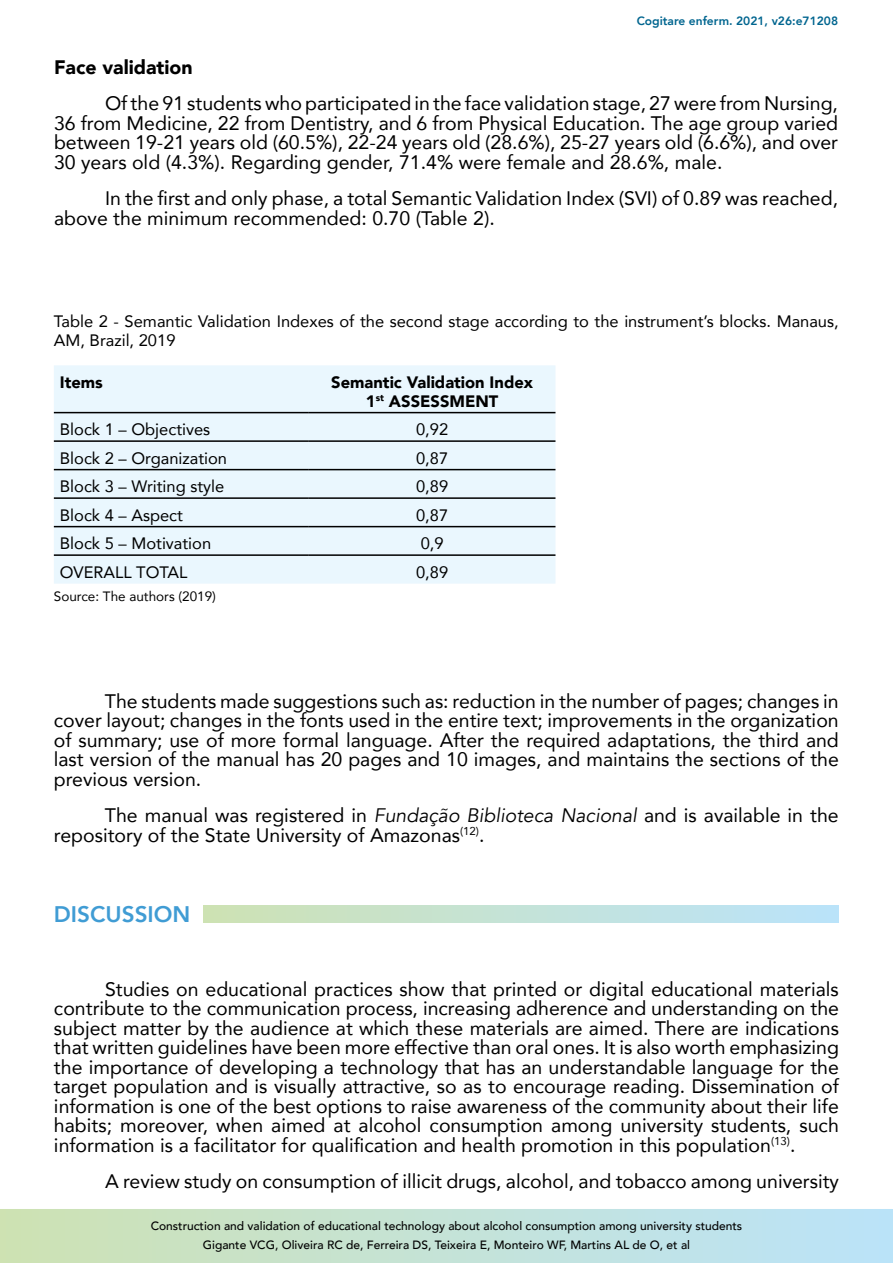
<style>
.page{position:relative;width:893px;height:1263px;background:#fff}
.page>*{position:absolute;margin:0;border:0;box-sizing:border-box;transform-origin:0 0}
.t1{font:800 22.5px "Avenir";color:#409cd4}
.t2{font:19.5px/19.5px "Avenir";color:#000;text-align:justify}
.t3{font:900 19.5px "Avenir";color:#000}
.t4{font:16.5px/18.8px "Avenir";color:#000}
.t5{font:900 16.5px/18.8px "Avenir";color:#000;text-align:center}
.t6{font:13.5px "Avenir";color:#000}
.t7{font:500 12px/18.6px "Avenir";color:#000;text-align:center}
.t8{font:800 12px "Avenir";color:#00658f}
.s1{font-style:italic}
</style>
<div class="page">
<svg style="left:0;top:1209px;width:893px;height:54px;background:#c4e2d6"></svg>
<div style="left:54px;top:365px;width:501px;height:219px;background:#eaf7fe"></div>
<hr style="left:54px;top:412px;width:255px;height:1px;background:#000">
<hr style="left:309px;top:412px;width:246px;height:1px;background:#000">
<hr style="left:54px;top:440px;width:255px;height:2px;background:#000">
<hr style="left:309px;top:440px;width:246px;height:2px;background:#000">
<hr style="left:54px;top:469px;width:255px;height:1px;background:#000">
<hr style="left:309px;top:469px;width:246px;height:1px;background:#000">
<hr style="left:54px;top:497px;width:255px;height:2px;background:#000">
<hr style="left:309px;top:497px;width:246px;height:2px;background:#000">
<hr style="left:54px;top:526px;width:255px;height:1px;background:#000">
<hr style="left:309px;top:526px;width:246px;height:1px;background:#000">
<hr style="left:54px;top:554px;width:255px;height:2px;background:#000">
<hr style="left:309px;top:554px;width:246px;height:2px;background:#000">
<div style="left:204px;top:905px;width:635px;height:17px;background:linear-gradient(to right,#cee2b4,#bae3fb)"></div>
<p class="t8" style="left:637px;top:12px;width:203px">Cogitare enferm. 2021, v26:e71208</p>
<p class="t3" style="left:54px;top:50px;width:140px">Face validation</p>
<p class="t2" style="left:54px;top:93px;width:786px;text-indent:51px">Of the 91 students who participated in the face validation stage, 27 were from Nursing, 36 from Medicine, 22 from Dentistry, and 6 from Physical Education. The age group varied between 19-21 years old (60.5%), 22-24 years old (28.6%), 25-27 years old (6.6%), and over 30 years old (4.3%). Regarding gender, 71.4% were female and 28.6%, male.</p>
<p class="t2" style="left:54px;top:188px;width:786px;text-indent:51px">In the first and only phase, a total Semantic Validation Index (SVI) of 0.89 was reached, above the minimum recommended: 0.70 (Table 2).</p>
<p class="t4" style="left:54px;top:311px;width:786px">Table 2 - Semantic Validation Indexes of the second stage according to the instrument’s blocks. Manaus,<br>AM, Brazil, 2019</p>
<p class="t5" style="left:60px;top:372px;width:45px">Items</p>
<p class="t5" style="left:331px;top:372px;width:203px">Semantic Validation Index<br>1<sup>st</sup> ASSESSMENT</p>
<p class="t4" style="left:60px;top:419px;width:152px">Block 1 – Objectives</p>
<p class="t4" style="left:416px;top:419px;width:34px">0,92</p>
<p class="t4" style="left:60px;top:448px;width:169px">Block 2 – Organization</p>
<p class="t4" style="left:416px;top:448px;width:34px">0,87</p>
<p class="t4" style="left:60px;top:476px;width:166px">Block 3 – Writing style</p>
<p class="t4" style="left:416px;top:476px;width:34px">0,89</p>
<p class="t4" style="left:60px;top:505px;width:125px">Block 4 – Aspect</p>
<p class="t4" style="left:416px;top:505px;width:34px">0,87</p>
<p class="t4" style="left:60px;top:533px;width:153px">Block 5 – Motivation</p>
<p class="t4" style="left:421px;top:533px;width:24px">0,9</p>
<p class="t4" style="left:60px;top:562px;width:129px">OVERALL TOTAL</p>
<p class="t4" style="left:416px;top:562px;width:34px">0,89</p>
<p class="t6" style="left:54px;top:585px;width:164px">Source: The authors (2019)</p>
<p class="t2" style="left:54px;top:691px;width:787px;text-indent:51px">The students made suggestions such as: reduction in the number of pages; changes in cover layout; changes in the fonts used in the entire text; improvements in the organization of summary; use of more formal language. After the required adaptations, the third and last version of the manual has 20 pages and 10 images, and maintains the sections of the previous version.</p>
<p class="t2" style="left:54px;top:805px;width:786px;text-indent:51px">The manual was registered in <span class="s1">Fundação Biblioteca Nacional</span> and is available in the repository of the State University of Amazonas<sup>(12)</sup>.</p>
<p class="t1" style="left:54px;top:896px;width:138px">DISCUSSION</p>
<p class="t2" style="left:54px;top:979px;width:786px;text-indent:51px">Studies on educational practices show that printed or digital educational materials contribute to the communication process, increasing adherence and understanding on the subject matter by the audience at which these materials are aimed. There are indications that written guidelines have been more effective than oral ones. It is also worth emphasizing the importance of developing a technology that has an understandable language for the target population and is visually attractive, so as to encourage reading. Dissemination of information is one of the best options to raise awareness of the community about their life habits; moreover, when aimed at alcohol consumption among university students, such information is a facilitator for qualification and health promotion in this population<sup>(13)</sup>.</p>
<p class="t2" style="left:105px;top:1171px;width:735px">A review study on consumption of illicit drugs, alcohol, and tobacco among university</p>
<p class="t7" style="left:151px;top:1216px;width:593px">Construction and validation of educational technology about alcohol consumption among university students<br>Gigante VCG, Oliveira RC de, Ferreira DS, Teixeira E, Monteiro WF, Martins AL de O, et al</p>
</div>
